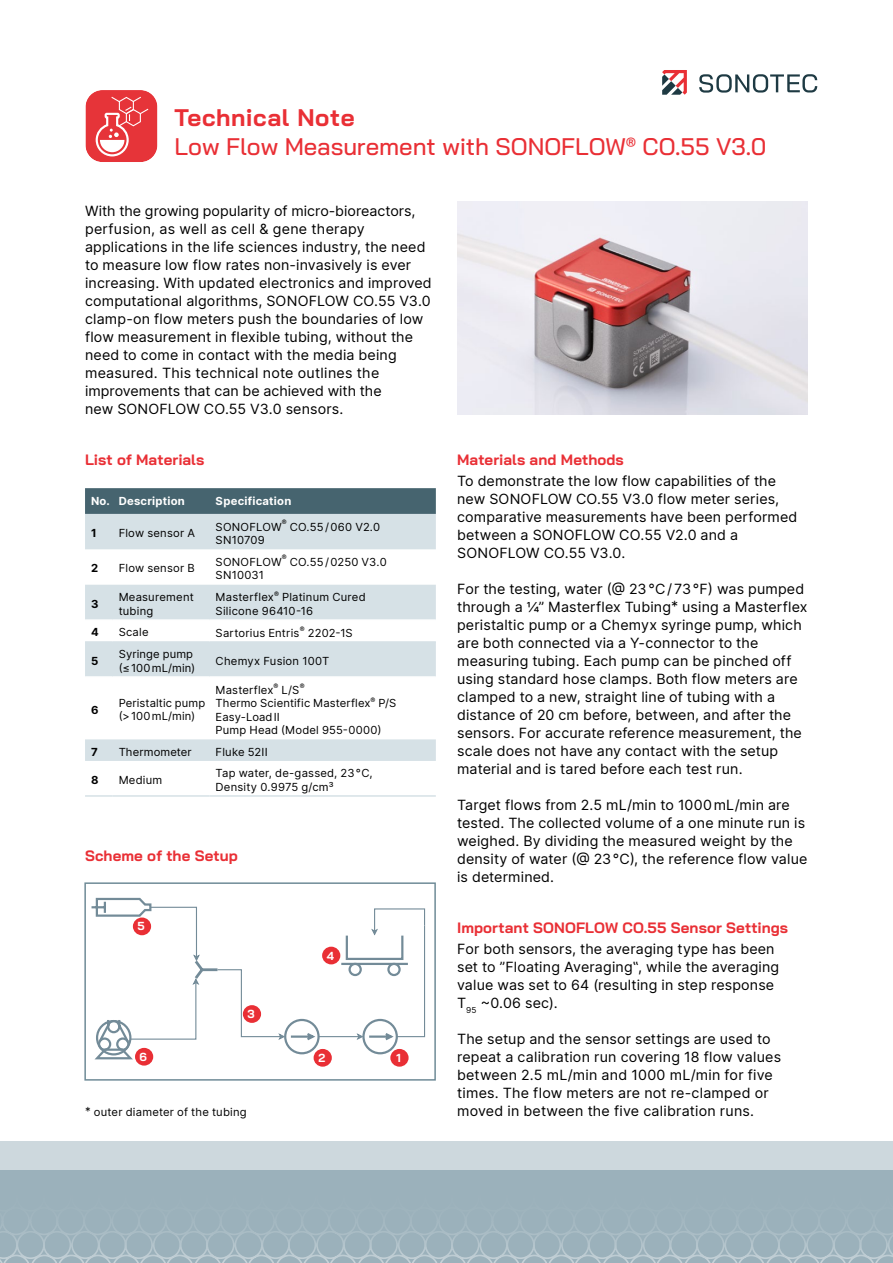
<style>
.page{position:relative;width:893px;height:1263px;background:#fff}
.page>*{position:absolute;margin:0;border:0;box-sizing:border-box;transform-origin:0 0}
.t1{font:500 24px/28.8px "Bai Jamjuree";letter-spacing:-.005em;color:#e92f35}
.t2{font:700 15px "Bai Jamjuree";letter-spacing:.005em;color:#e92f35}
.t3{font:14.25px/18px "Inter";letter-spacing:.01em;color:#000}
.t4{font:700 11.7px "Bai Jamjuree";color:#fff}
.t5{font:11.25px/13.5px "Inter";letter-spacing:.015em;color:#000}
.t6{font:700 11.25px "Inter";letter-spacing:.02em;color:#fff}
.t7{font:700 11.25px "Inter";color:#000}
.t8{font:500 6.6px "Bai Jamjuree";color:#000}
.s1{font-weight:700}
</style>
<div class="page">
<svg style="left:662px;top:70px;width:25px;height:25px"></svg>
<svg style="left:699px;top:74px;width:118px;height:19px"></svg>
<svg style="left:0;top:1170px;width:893px;height:93px;background:#9db2bc"></svg>
<div style="left:0;top:1141px;width:893px;height:29px;background:#cdd8dd"></div>
<svg style="left:85px;top:90px;width:72px;height:72px;background:#ea5a5e"></svg>
<svg style="left:85px;top:488px;width:351px;height:26px;background:#476570"></svg>
<svg style="left:85px;top:514px;width:351px;height:247px;fill:#d6e1e6"></svg>
<hr style="left:85px;top:619px;width:28px;height:2px;background:#fff">
<hr style="left:113px;top:619px;width:97px;height:2px;background:#fff">
<hr style="left:210px;top:619px;width:226px;height:2px;background:#fff">
<hr style="left:85px;top:641px;width:28px;height:2px;background:#d6e1e6">
<hr style="left:113px;top:641px;width:97px;height:2px;background:#d6e1e6">
<hr style="left:210px;top:641px;width:226px;height:2px;background:#d6e1e6">
<hr style="left:85px;top:676px;width:28px;height:2px;background:#fff">
<hr style="left:113px;top:676px;width:97px;height:2px;background:#fff">
<hr style="left:210px;top:676px;width:226px;height:2px;background:#fff">
<hr style="left:85px;top:795px;width:28px;height:2px;background:#d6e1e6">
<hr style="left:113px;top:795px;width:97px;height:2px;background:#d6e1e6">
<hr style="left:210px;top:795px;width:226px;height:2px;background:#d6e1e6">
<div style="left:84px;top:882px;width:352px;height:198px;border:2px solid #6f8b97"></div>
<div style="left:348px;top:963px;width:14px;height:13px;border:2px solid #738b98;border-radius:50%"></div>
<hr style="left:341px;top:963px;width:67px;height:2px;background:#738b98">
<svg style="left:363px;top:1020px;width:34px;height:33px"></svg>
<div style="left:362px;top:1019px;width:36px;height:35px;border:2px solid #738b98;border-radius:50%"></div>
<hr style="left:319px;top:1036px;width:40px;height:1px;background:#738b98">
<div style="left:284px;top:1019px;width:36px;height:35px;border:2px solid #738b98;border-radius:50%"></div>
<svg style="left:355px;top:908px;width:71px;height:134px"></svg>
<div style="left:346px;top:934px;width:57px;height:26px;background:#fff;border:2px solid #738b98"></div>
<svg style="left:91px;top:897px;width:227px;height:163px"></svg>
<div style="left:390px;top:1049px;width:19px;height:18px;background:#e92f35;border-radius:50%"></div>
<div style="left:314px;top:1049px;width:18px;height:18px;background:#e92f35;border-radius:50%"></div>
<div style="left:243px;top:1005px;width:18px;height:18px;background:#e92f35;border-radius:50%"></div>
<div style="left:322px;top:947px;width:18px;height:17px;background:#e92f35;border-radius:50%"></div>
<div style="left:133px;top:917px;width:18px;height:18px;background:#e92f35;border-radius:50%"></div>
<div style="left:135px;top:1048px;width:18px;height:17px;background:#e92f35;border-radius:50%"></div>
<img style="left:457px;top:202px;width:351px;height:212px">
<h1 class="t1" style="left:174px;top:103px;width:594px"><span class="s1">Technical Note<br></span>Low Flow Measurement with SONOFLOW<sup>®</sup> CO.55 V3.0</h1>
<p class="t3" style="left:85px;top:202px;width:348px">With the growing popularity of micro-bioreactors, perfusion, as well as cell &amp; gene therapy applications in the life sciences industry, the need to measure low flow rates non-invasively is ever increasing. With updated electronics and improved computational algorithms, SONOFLOW CO.55 V3.0 clamp-on flow meters push the boundaries of low flow measurement in flexible tubing, without the need to come in contact with the media being measured. This technical note outlines the improvements that can be achieved with the<br>new SONOFLOW CO.55 V3.0 sensors.</p>
<p class="t2" style="left:85px;top:451px;width:121px">List of Materials</p>
<p class="t6" style="left:91px;top:493px;width:95px">No. Description</p>
<p class="t6" style="left:216px;top:493px;width:77px">Specification</p>
<p class="t7" style="left:91px;top:525px;width:7px">1</p>
<p class="t5" style="left:119px;top:526px;width:78px">Flow sensor A</p>
<p class="t8" style="left:282px;top:518px;width:6px">®</p>
<p class="t5" style="left:290px;top:519px;width:92px">CO.55/060 V2.0</p>
<p class="t5" style="left:216px;top:519px;width:68px">SONOFLOW</p>
<p class="t5" style="left:216px;top:533px;width:51px">SN10709</p>
<p class="t7" style="left:91px;top:560px;width:9px">2</p>
<p class="t5" style="left:119px;top:561px;width:78px">Flow sensor B</p>
<p class="t8" style="left:282px;top:553px;width:6px">®</p>
<p class="t5" style="left:290px;top:555px;width:99px">CO.55/0250 V3.0</p>
<p class="t5" style="left:216px;top:555px;width:68px">SONOFLOW</p>
<p class="t5" style="left:216px;top:568px;width:50px">SN10031</p>
<p class="t7" style="left:91px;top:595px;width:9px">3</p>
<p class="t5" style="left:119px;top:590px;width:77px">Measurement tubing</p>
<p class="t5" style="left:216px;top:590px;width:60px">Masterflex</p>
<p class="t8" style="left:274px;top:590px;width:6px">®</p>
<p class="t5" style="left:216px;top:590px;width:152px;text-indent:66px">Platinum Cured<br>Silicone 96410-16</p>
<p class="t7" style="left:91px;top:624px;width:9px">4</p>
<p class="t5" style="left:119px;top:625px;width:32px">Scale</p>
<p class="t5" style="left:216px;top:625px;width:85px">Sartorius Entris</p>
<p class="t8" style="left:300px;top:625px;width:6px">®</p>
<p class="t5" style="left:308px;top:625px;width:46px">2202-1S</p>
<p class="t7" style="left:91px;top:652px;width:9px">5</p>
<p class="t5" style="left:119px;top:647px;width:78px">Syringe pump (≤100mL/min)</p>
<p class="t5" style="left:216px;top:654px;width:115px">Chemyx Fusion 100T</p>
<p class="t7" style="left:91px;top:701px;width:9px">6</p>
<p class="t5" style="left:119px;top:696px;width:88px">Peristaltic pump (&gt;100mL/min)</p>
<p class="t5" style="left:216px;top:682px;width:59px">Masterflex</p>
<p class="t8" style="left:273px;top:682px;width:6px">®</p>
<p class="t5" style="left:281px;top:682px;width:19px">L/S</p>
<p class="t8" style="left:300px;top:682px;width:6px">®</p>
<p class="t5" style="left:216px;top:696px;width:156px">Thermo Scientific Masterflex</p>
<p class="t8" style="left:370px;top:696px;width:6px">®</p>
<p class="t5" style="left:378px;top:696px;width:19px">P/S</p>
<p class="t5" style="left:216px;top:709px;width:167px">Easy-LoadII<br>Pump Head (Model 955-0000)</p>
<p class="t7" style="left:91px;top:743px;width:8px">7</p>
<p class="t5" style="left:119px;top:744px;width:75px">Thermometer</p>
<p class="t5" style="left:216px;top:744px;width:54px">Fluke 52II</p>
<p class="t7" style="left:91px;top:771px;width:9px">8</p>
<p class="t5" style="left:119px;top:773px;width:45px">Medium</p>
<p class="t5" style="left:216px;top:766px;width:159px">Tap water, de-gassed, 23°C,<br>Density 0.9975 g/cm³</p>
<p class="t2" style="left:85px;top:847px;width:154px">Scheme of the Setup</p>
<p class="t4" style="left:137px;top:919px;width:9px">5</p>
<p class="t4" style="left:140px;top:1050px;width:9px">6</p>
<p class="t4" style="left:248px;top:1007px;width:9px">3</p>
<p class="t4" style="left:327px;top:949px;width:9px">4</p>
<p class="t4" style="left:318px;top:1051px;width:8px">2</p>
<p class="t4" style="left:396px;top:1051px;width:6px">1</p>
<p class="t2" style="left:457px;top:451px;width:168px">Materials and Methods</p>
<p class="t3" style="left:457px;top:472px;width:342px">To demonstrate the low flow capabilities of the new SONOFLOW CO.55 V3.0 flow meter series, comparative measurements have been performed between a SONOFLOW CO.55 V2.0 and a SONOFLOW CO.55 V3.0.</p>
<p class="t3" style="left:457px;top:579px;width:352px">For the testing, water (@ 23°C/73°F) was pumped through a ¼” Masterflex Tubing* using a Masterflex peristaltic pump or a Chemyx syringe pump, which are both connected via a Y-connector to the measuring tubing. Each pump can be pinched off using standard hose clamps. Both flow meters are clamped to a new, straight line of tubing with a distance of 20 cm before, between, and after the sensors. For accurate reference measurement, the scale does not have any contact with the setup material and is tared before each test run.</p>
<p class="t3" style="left:457px;top:795px;width:352px">Target flows from 2.5 mL/min to 1000mL/min are tested. The collected volume of a one minute run is weighed. By dividing the measured weight by the density of water (@ 23°C), the reference flow value is determined.</p>
<p class="t2" style="left:457px;top:919px;width:332px">Important SONOFLOW CO.55 Sensor Settings</p>
<p class="t3" style="left:457px;top:940px;width:324px">For both sensors, the averaging type has been set to ”Floating Averaging‟, while the averaging value was set to 64 (resulting in step response T<sub>95</sub> ~0.06 sec).</p>
<p class="t3" style="left:457px;top:1030px;width:326px">The setup and the sensor settings are used to repeat a calibration run covering 18 flow values between 2.5 mL/min and 1000 mL/min for five times. The flow meters are not re-clamped or</p>
<p class="t5" style="left:85px;top:1105px;width:163px">* outer diameter of the tubing</p>
<p class="t3" style="left:457px;top:1101px;width:299px">moved in between the five calibration runs.</p>
</div>
